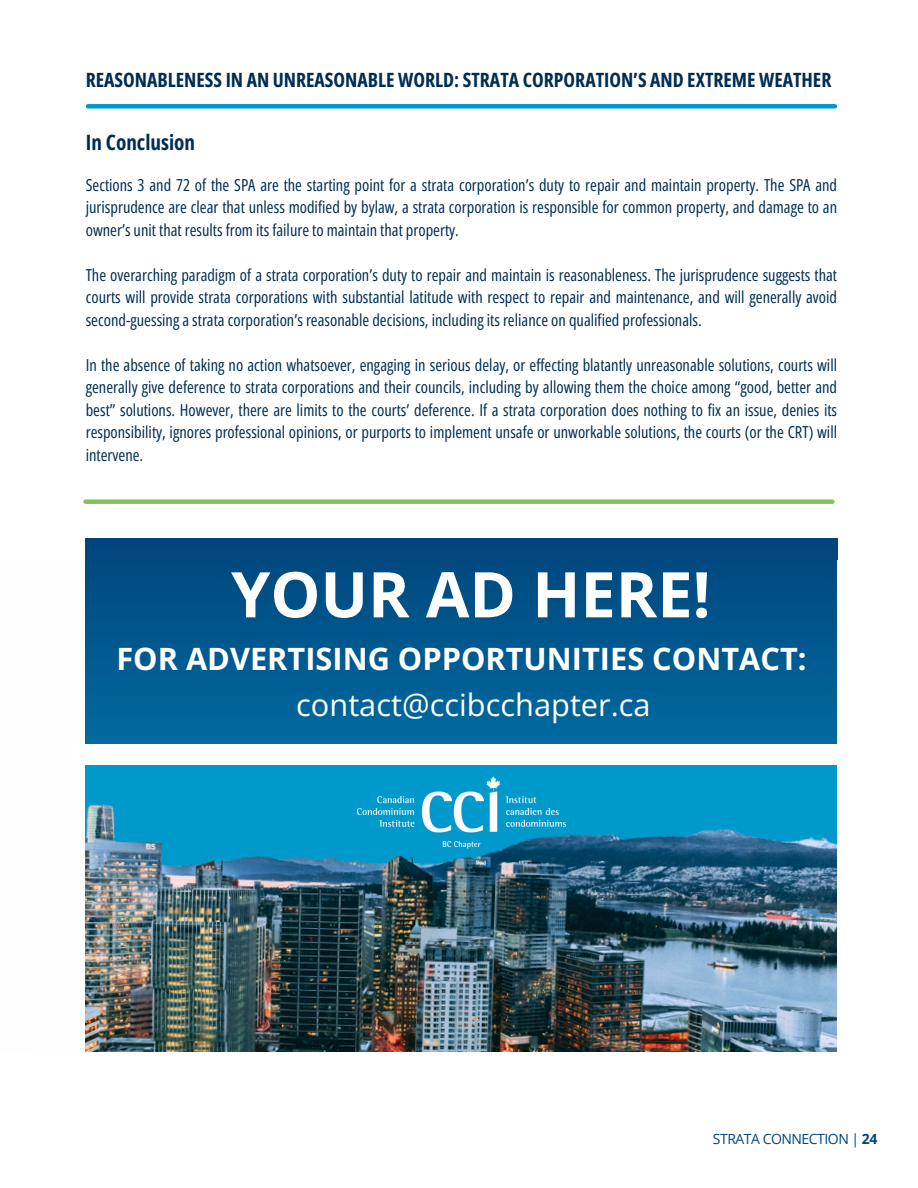
<style>
.page{position:relative;width:918px;height:1188px;background:#fff}
.page>*{position:absolute;margin:0;border:0;box-sizing:border-box;transform-origin:0 0}
.t1{font:700 63px "Open Sans";color:#fff}
.t2{font:700 30.75px "Open Sans";color:#fff}
.t3{font:30.75px "Open Sans";color:#fff}
.t4{font:700 21.15px "Open Sans Condensed";color:#002d54}
.t5{font:700 19.65px "Open Sans Condensed";color:#002d54}
.t6{font:16.5px/22.5px "Open Sans Condensed";color:#002d54;text-align:justify}
.t7{font:13.95px "Open Sans";letter-spacing:-.035em;color:#00457c}
.s1{font-weight:700}
</style>
<div class="page">
<div style="left:88px;top:104px;width:747px;height:5px;background:#09c"></div>
<svg style="left:86px;top:539px;width:751px;height:203px;fill:#00578d"></svg>
<img style="left:85px;top:742px;width:752px;height:310px">
<img style="left:352px;top:775px;width:219px;height:78px">
<div style="left:71px;top:744px;width:786px;height:21px;background:#fff"></div>
<div style="left:86px;top:499px;width:746px;height:5px;background:#85bf61"></div>
<h1 class="t5" style="left:86px;top:67px;width:747px">REASONABLENESS IN AN UNREASONABLE WORLD: STRATA CORPORATION’S AND EXTREME WEATHER</h1>
<h2 class="t4" style="left:86px;top:127px;width:111px">In Conclusion</h2>
<h4 class="t6" style="left:86px;top:173px;width:753px">Sections 3 and 72 of the SPA are the starting point for a strata corporation’s duty to repair and maintain property. The SPA and jurisprudence are clear that unless modified by bylaw, a strata corporation is responsible for common property, and damage to an owner’s unit that results from its failure to maintain that property.</h4>
<p class="t6" style="left:86px;top:263px;width:753px">The overarching paradigm of a strata corporation’s duty to repair and maintain is reasonableness. The jurisprudence suggests that courts will provide strata corporations with substantial latitude with respect to repair and maintenance, and will generally avoid second-guessing a strata corporation’s reasonable decisions, including its reliance on qualified professionals.</p>
<h5 class="t6" style="left:86px;top:353px;width:753px">In the absence of taking no action whatsoever, engaging in serious delay, or effecting blatantly unreasonable solutions, courts will generally give deference to strata corporations and their councils, including by allowing them the choice among “good, better and best” solutions. However, there are limits to the courts’ deference. If a strata corporation does nothing to fix an issue, denies its responsibility, ignores professional opinions, or purports to implement unsafe or unworkable solutions, the courts (or the CRT) will intervene.</h5>
<h6 class="t1" style="left:231px;top:550px;width:481px">YOUR AD HERE!</h6>
<h6 class="t2" style="left:116px;top:637px;width:692px">FOR ADVERTISING OPPORTUNITIES CONTACT:</h6>
<h6 class="t3" style="left:296px;top:683px;width:356px">contact@ccibcchapter.ca</h6>
<p class="t7" style="left:713px;top:1129px;width:166px">STRATA CONNECTION | <span class="s1">24</span></p>
</div>
